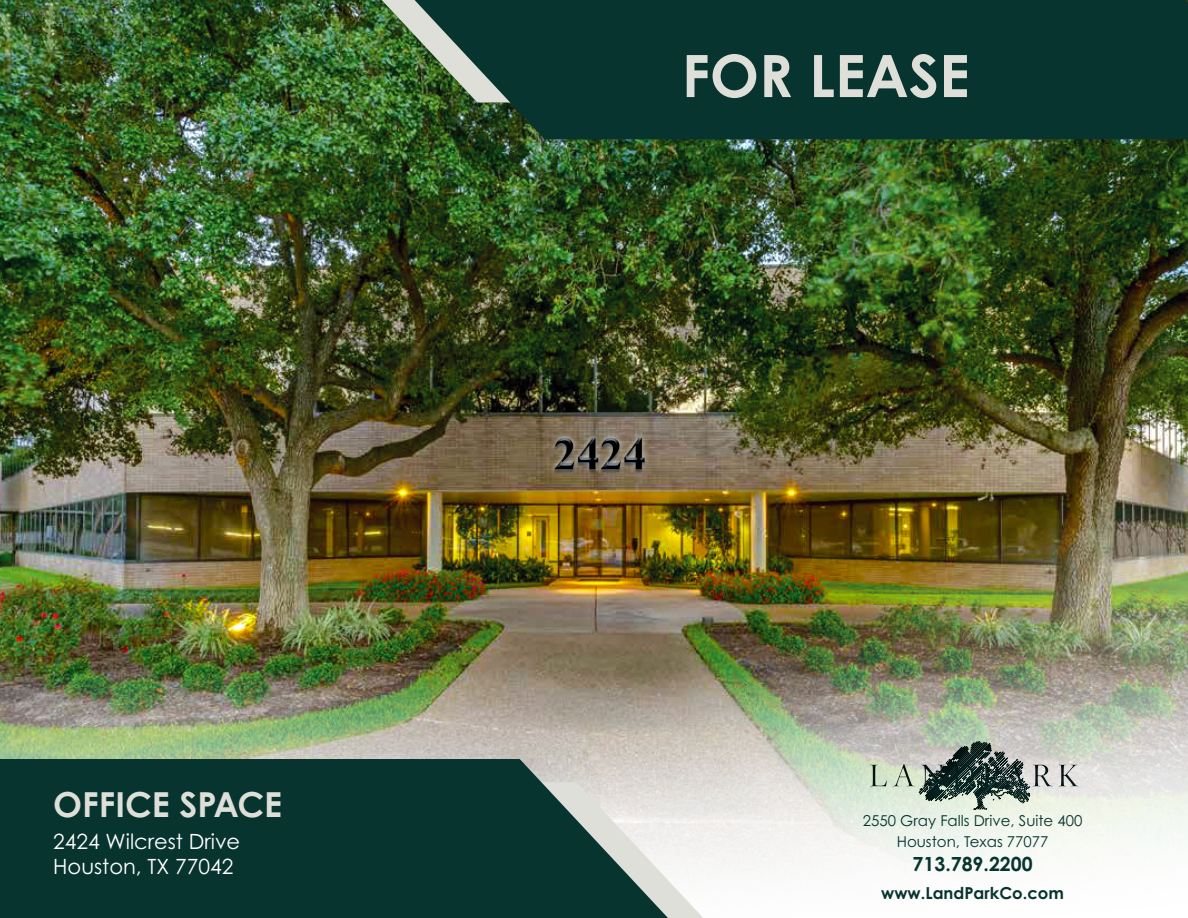
<style>
.page{position:relative;width:1188px;height:918px;background:#fff}
.page>*{position:absolute;margin:0;border:0;box-sizing:border-box;transform-origin:0 0}
.t1{font:700 58.5px "Century Gothic Pro";color:#dedfd8}
.t2{font:700 34.5px "Century Gothic Pro";color:#dedfd8}
.t3{font:21px "Century Gothic Pro";color:#fff}
.t4{font:700 19.5px "Century Gothic Pro";color:#07342f}
.t5{font:700 16.5px "Century Gothic Pro";color:#07342f}
.t6{font:15px "Century Gothic Pro";color:#07342f}
</style>
<div class="page">
<img style="left:0;top:0;width:1188px;height:869px">
<img style="left:382px;top:0;width:33px;height:102px">
<svg style="left:668px;top:782px;width:35px;height:136px"></svg>
<svg style="left:415px;top:0;width:773px;height:139px;background:#0e3a32"></svg>
<svg style="left:0;top:759px;width:668px;height:159px;background:#1e4641"></svg>
<div style="left:853px;top:731px;width:241px;height:99px;background:#231f20;opacity:.75"></div>
<p class="t2" style="left:53px;top:783px;width:230px">OFFICE SPACE</p>
<p class="t3" style="left:53px;top:828px;width:189px">2424 Wilcrest Drive</p>
<p class="t3" style="left:53px;top:853px;width:182px">Houston, TX 77042</p>
<p class="t1" style="left:682px;top:39px;width:289px">FOR LEASE</p>
<p class="t6" style="left:863px;top:812px;width:221px">2550 Gray Falls Drive, Suite 400</p>
<p class="t6" style="left:897px;top:833px;width:153px">Houston, Texas 77077</p>
<p class="t4" style="left:913px;top:852px;width:122px">713.789.2200</p>
<p class="t5" style="left:881px;top:883px;width:184px">www.LandParkCo.com</p>
</div>
